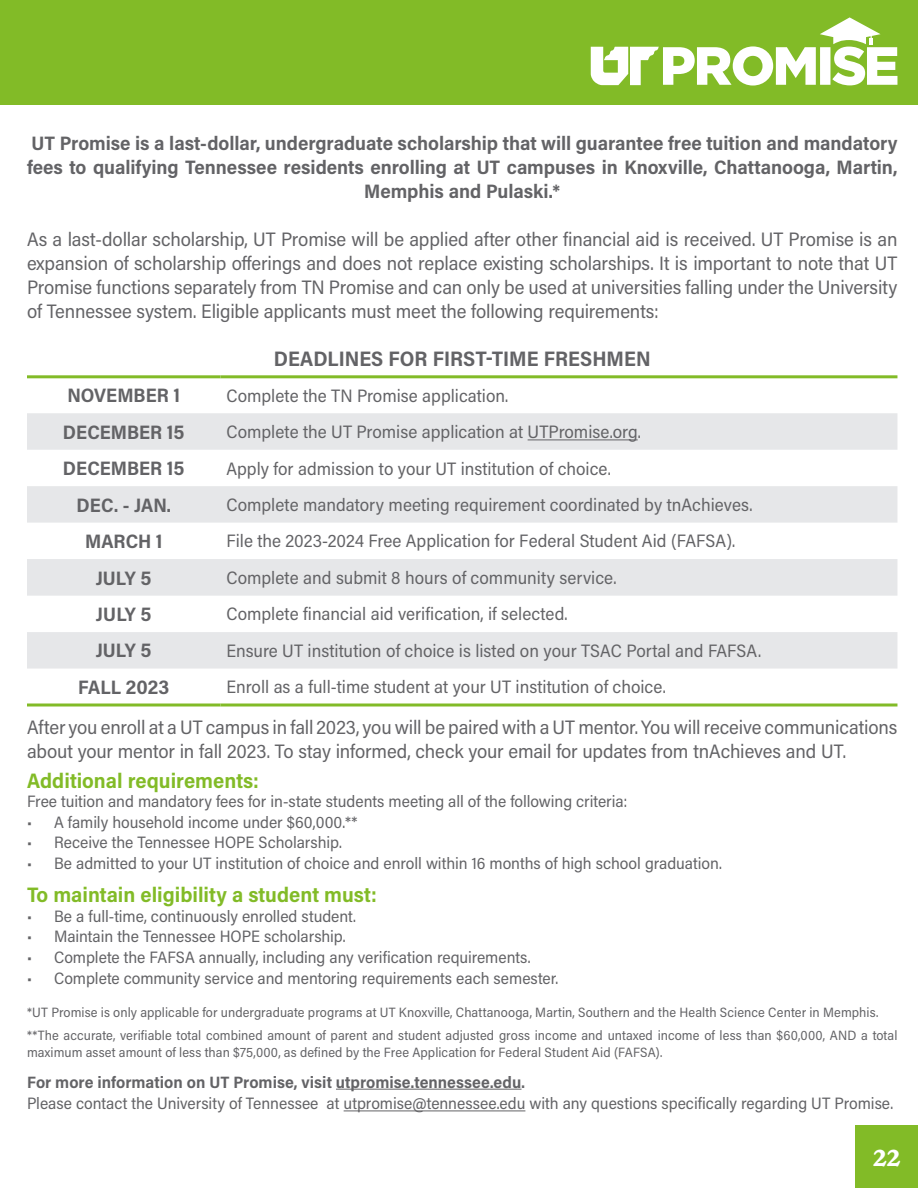
<style>
.page{position:relative;width:918px;height:1188px;background:#fff}
.page>*{position:absolute;margin:0;border:0;box-sizing:border-box;transform-origin:0 0}
.t1{font:600 22.5px "New Spirit";color:#fff}
.t2{font:700 21px "Acumin Pro Semi Cond";color:#82bb27}
.t3{font:700 21px "Acumin Pro Semi Cond";color:#636366}
.t4{font:19.5px/24px "Acumin Pro Semi Cond";letter-spacing:-.005em;color:#636366;text-align:justify}
.t5{font:700 19.5px/24px "Acumin Pro Semi Cond";letter-spacing:-.005em;color:#636366;text-align:center}
.t6{font:18px "Acumin Pro Semi Cond";color:#636366}
.t7{font:16.5px "Acumin Pro Semi Cond";letter-spacing:-.005em;color:#636366}
.t8{font:700 16.5px "Acumin Pro Semi Cond";color:#636366}
.t9{font:13.5px/16.8px "Acumin Pro Semi Cond";letter-spacing:.005em;color:#636366}
</style>
<div class="page">
<div style="left:0;top:0;width:918px;height:104px;background:#82bb27"></div>
<hr style="left:336px;top:1089px;width:186px;height:1px;background:#636366">
<hr style="left:344px;top:1111px;width:181px;height:1px;background:#636366">
<svg style="left:27px;top:413px;width:870px;height:256px;fill:#e6e7e9"></svg>
<hr style="left:27px;top:704px;width:193px;height:3px;background:#82bb27">
<hr style="left:220px;top:704px;width:677px;height:3px;background:#82bb27">
<hr style="left:27px;top:375px;width:193px;height:3px;background:#82bb27">
<hr style="left:220px;top:375px;width:677px;height:3px;background:#82bb27">
<hr style="left:528px;top:439px;width:110px;height:1px;background:#636366">
<svg style="left:591px;top:17px;width:306px;height:69px"></svg>
<div style="left:856px;top:1126px;width:62px;height:62px;background:#82bb27"></div>
<p class="t5" style="left:27px;top:130px;width:872px">UT Promise is a last-dollar, undergraduate scholarship that will guarantee free tuition and mandatory fees to qualifying Tennessee residents enrolling at UT campuses in Knoxville, Chattanooga, Martin,<br>Memphis and Pulaski.*</p>
<p class="t4" style="left:27px;top:226px;width:872px">As a last-dollar scholarship, UT Promise will be applied after other financial aid is received. UT Promise is an expansion of scholarship offerings and does not replace existing scholarships. It is important to note that UT Promise functions separately from TN Promise and can only be used at universities falling under the University of Tennessee system. Eligible applicants must meet the following requirements:</p>
<p class="t3" style="left:274px;top:344px;width:378px">DEADLINES FOR FIRST-TIME FRESHMEN</p>
<p class="t5" style="left:67px;top:382px;width:114px">NOVEMBER 1</p>
<p class="t6" style="left:226px;top:383px;width:283px">Complete the TN Promise application.</p>
<p class="t5" style="left:63px;top:419px;width:123px">DECEMBER 15</p>
<p class="t6" style="left:226px;top:419px;width:416px">Complete the UT Promise application at UTPromise.org.</p>
<p class="t5" style="left:63px;top:455px;width:123px">DECEMBER 15</p>
<p class="t6" style="left:226px;top:456px;width:386px">Apply for admission to your UT institution of choice.</p>
<p class="t5" style="left:77px;top:492px;width:96px">DEC. - JAN.</p>
<p class="t6" style="left:226px;top:492px;width:527px">Complete mandatory meeting requirement coordinated by tnAchieves.</p>
<p class="t5" style="left:85px;top:528px;width:79px">MARCH 1</p>
<p class="t6" style="left:226px;top:529px;width:510px">File the 2023-2024 Free Application for Federal Student Aid (FAFSA).</p>
<p class="t5" style="left:96px;top:565px;width:57px">JULY 5</p>
<p class="t6" style="left:226px;top:565px;width:392px">Complete and submit 8 hours of community service.</p>
<p class="t5" style="left:96px;top:601px;width:57px">JULY 5</p>
<p class="t6" style="left:226px;top:602px;width:343px">Complete financial aid verification, if selected.</p>
<p class="t5" style="left:96px;top:638px;width:57px">JULY 5</p>
<p class="t6" style="left:226px;top:638px;width:536px">Ensure UT institution of choice is listed on your TSAC Portal and FAFSA.</p>
<p class="t5" style="left:78px;top:674px;width:92px">FALL 2023</p>
<p class="t6" style="left:226px;top:675px;width:441px">Enroll as a full-time student at your UT institution of choice.</p>
<p class="t4" style="left:27px;top:714px;width:872px">After you enroll at a UT campus in fall 2023, you will be paired with a UT mentor. You will receive communications about your mentor in fall 2023. To stay informed, check your email for updates from tnAchieves and UT.</p>
<p class="t2" style="left:27px;top:765px;width:234px">Additional requirements:</p>
<p class="t7" style="left:27px;top:790px;width:602px">Free tuition and mandatory fees for in-state students meeting all of the following criteria:</p>
<p class="t7" style="left:27px;top:811px;width:332px">• A family household income under $60,000.**</p>
<p class="t7" style="left:27px;top:831px;width:316px">• Receive the Tennessee HOPE Scholarship.</p>
<p class="t7" style="left:27px;top:852px;width:696px">• Be admitted to your UT institution of choice and enroll within 16 months of high school graduation.</p>
<p class="t2" style="left:27px;top:880px;width:352px">To maintain eligibility a student must:</p>
<p class="t7" style="left:27px;top:905px;width:331px">• Be a full-time, continuously enrolled student.</p>
<p class="t7" style="left:27px;top:925px;width:320px">• Maintain the Tennessee HOPE scholarship.</p>
<p class="t7" style="left:27px;top:946px;width:505px">• Complete the FAFSA annually, including any verification requirements.</p>
<p class="t7" style="left:27px;top:966px;width:533px">• Complete community service and mentoring requirements each semester.</p>
<p class="t9" style="left:27px;top:1003px;width:853px">*UT Promise is only applicable for undergraduate programs at UT Knoxville, Chattanooga, Martin, Southern and the Health Science Center in Memphis.</p>
<p class="t9" style="left:27px;top:1027px;width:872px">**The accurate, verifiable total combined amount of parent and student adjusted gross income and untaxed income of less than $60,000, AND a total maximum asset amount of less than $75,000, as defined by the Free Application for Federal Student Aid (FAFSA).</p>
<p class="t8" style="left:27px;top:1070px;width:499px">For more information on UT Promise, visit utpromise.tennessee.edu.</p>
<p class="t7" style="left:27px;top:1092px;width:868px">Please contact the University of Tennessee at utpromise@tennessee.edu with any questions specifically regarding UT Promise.</p>
<p class="t1" style="left:873px;top:1144px;width:29px">22</p>
</div>
